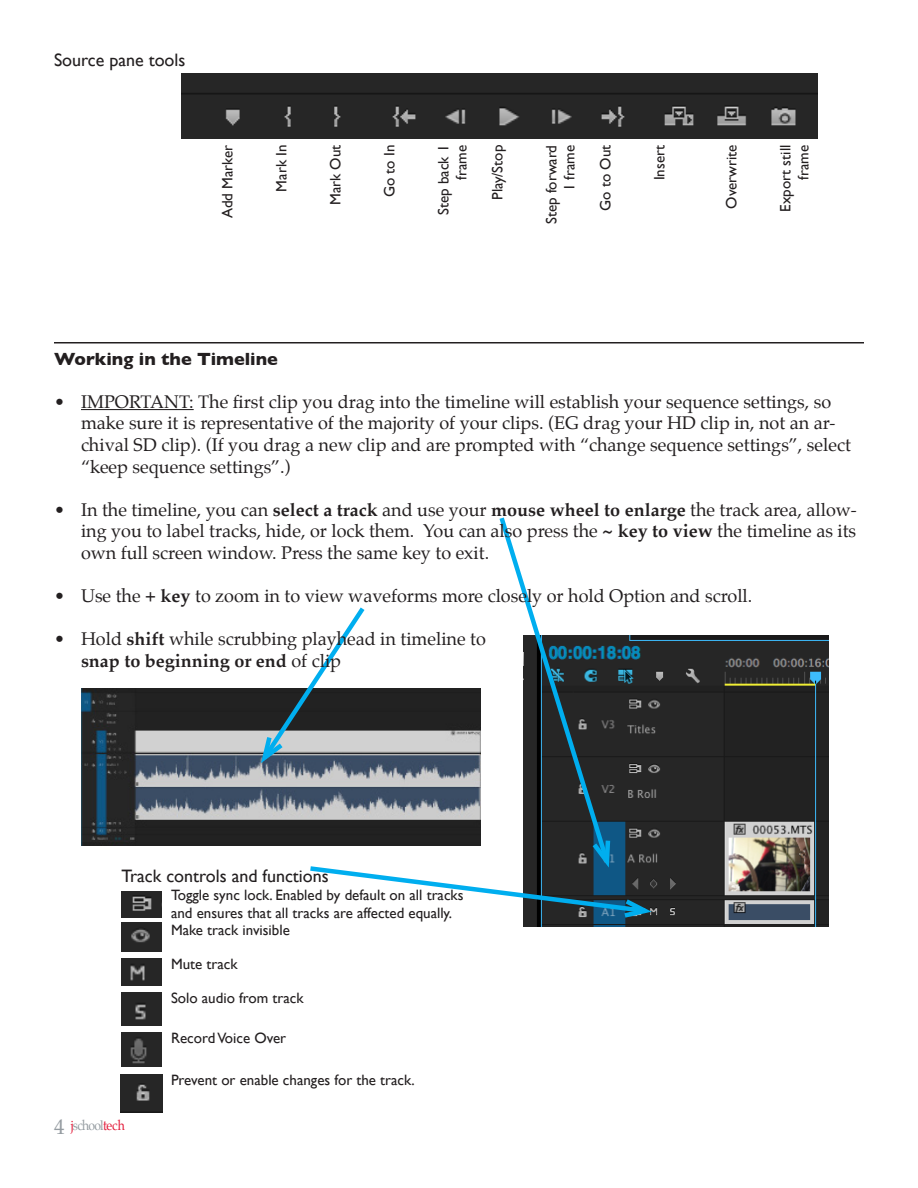
<style>
.page{position:relative;width:918px;height:1188px;background:#fff}
.page>*{position:absolute;margin:0;border:0;box-sizing:border-box;transform-origin:0 0}
.t1{font:18px/21.6px "Palatino";color:#231f20}
.Call_Outs{font:18px "Gill Sans";color:#231f20}
.subhead{font:700 18px "Gill Sans";color:#231f20}
.Small_Call_out{font:15px/18px "Gill Sans";color:#231f20;text-align:right}
.t2{font:13.35px "Palatino";letter-spacing:-.06em;color:#959ca1;scale:.92 1}
.s1{font-weight:700}
.s2{font-size:21px}
.s3{color:#e21736}
</style>
<div class="page">
<img style="left:182px;top:74px;width:636px;height:64px">
<hr style="left:54px;top:342px;width:810px;height:2px;background:#231f20">
<img style="left:524px;top:635px;width:305px;height:292px">
<img style="left:81px;top:688px;width:176px;height:157px">
<hr style="left:81px;top:409px;width:113px;height:1px;background:#231f20">
<img style="left:122px;top:891px;width:40px;height:27px">
<img style="left:122px;top:922px;width:40px;height:29px">
<img style="left:122px;top:958px;width:40px;height:28px">
<img style="left:122px;top:993px;width:40px;height:33px">
<img style="left:122px;top:1032px;width:40px;height:34px">
<svg style="left:257px;top:517px;width:401px;height:404px"></svg>
<img style="left:121px;top:1075px;width:42px;height:37px">
<p class="Call_Outs" style="left:54px;top:50px;width:133px">Source pane tools</p>
<p class="Small_Call_out" style="left:218px;top:218px;width:75px;rotate:-90deg">Add Marker</p>
<p class="Small_Call_out" style="left:272px;top:192px;width:48px;rotate:-90deg">Mark In</p>
<p class="Small_Call_out" style="left:326px;top:205px;width:62px;rotate:-90deg">Mark Out</p>
<p class="Small_Call_out" style="left:380px;top:197px;width:54px;rotate:-90deg">Go to In</p>
<p class="Small_Call_out" style="left:434px;top:215px;width:72px;rotate:-90deg">Step back 1 frame</p>
<p class="Small_Call_out" style="left:488px;top:200px;width:57px;rotate:-90deg">Play/Stop</p>
<p class="Small_Call_out" style="left:542px;top:224px;width:81px;rotate:-90deg">Step forward<br>1 frame</p>
<p class="Small_Call_out" style="left:596px;top:211px;width:67px;rotate:-90deg">Go to Out</p>
<p class="Small_Call_out" style="left:650px;top:180px;width:37px;rotate:-90deg">Insert</p>
<p class="Small_Call_out" style="left:722px;top:209px;width:65px;rotate:-90deg">Overwrite</p>
<p class="Small_Call_out" style="left:776px;top:212px;width:68px;rotate:-90deg">Export still frame</p>
<p class="subhead" style="left:54px;top:344px;width:225px">Working in the Timeline</p>
<p class="t1" style="left:81px;top:391px;width:771px;text-indent:-27px">• IMPORTANT: The first clip you drag into the timeline will establish your sequence settings, so make sure it is representative of the majority of your clips. (EG drag your HD clip in, not an ar&shy;chival SD clip). (If you drag a new clip and are prompted with “change sequence settings”, select “keep sequence settings”.)</p>
<p class="t1" style="left:81px;top:499px;width:777px;text-align:justify;text-indent:-27px">• In the timeline, you can <span class="s1">select a track</span> and use your <span class="s1">mouse wheel to enlarge</span> the track area, allow&shy;ing you to label tracks, hide, or lock them. You can also press the <span class="s1">~ key to view</span> the timeline as its own full screen window. Press the same key to exit.</p>
<p class="t1" style="left:54px;top:585px;width:700px">• Use the <span class="s1">+ key</span> to zoom in to view waveforms more closely or hold Option and scroll.</p>
<p class="t1" style="left:81px;top:628px;width:406px;text-indent:-27px">• Hold <span class="s1">shift</span> while scrubbing playhead in timeline to <span class="s1">snap to beginning or end</span> of clip</p>
<p class="Call_Outs" style="left:122px;top:865px;width:209px">Track controls and functions</p>
<p class="Small_Call_out" style="left:171px;top:886px;width:294px;text-align:left">Toggle sync lock. Enabled by default on all tracks and ensures that all tracks are affected equally.</p>
<p class="Small_Call_out" style="left:171px;top:921px;width:120px">Make track invisible</p>
<p class="Small_Call_out" style="left:171px;top:955px;width:68px">Mute track</p>
<p class="Small_Call_out" style="left:171px;top:989px;width:134px">Solo audio from track</p>
<p class="Small_Call_out" style="left:171px;top:1028px;width:117px">Record Voice Over</p>
<p class="Small_Call_out" style="left:171px;top:1071px;width:245px">Prevent or enable changes for the track.</p>
<p class="t2" style="left:54px;top:1114px;width:78px"><span class="s2">4</span> <span class="s3">j</span>school<span class="s3">tech</span></p>
</div>
